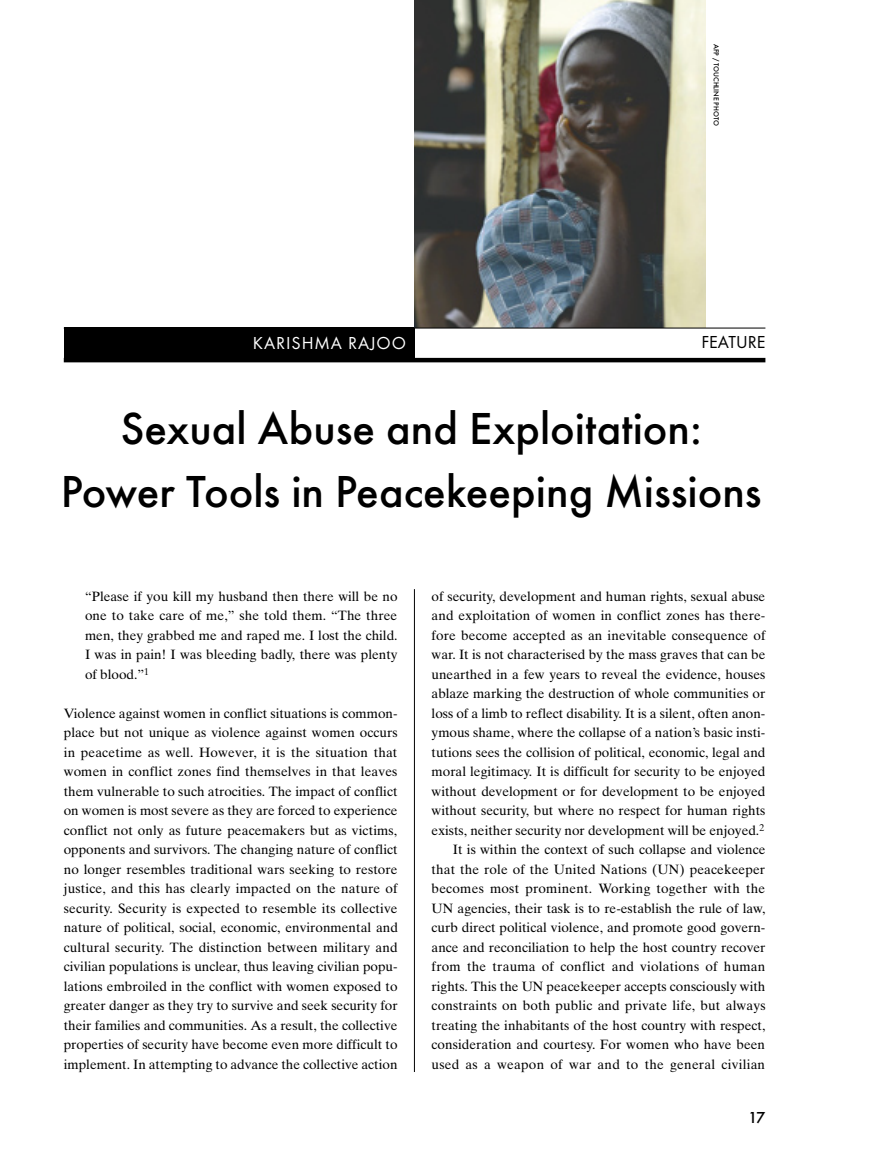
<style>
.page{position:relative;width:893px;height:1170px;background:#fff}
.page>*{position:absolute;margin:0;border:0;box-sizing:border-box;transform-origin:0 0}
.t1{font:500 46.5px/63px "Futura T";color:#000;text-align:center}
.t2{font:18px "Futura T";letter-spacing:.05em;color:#fff}
.t3{font:18px "Futura T";color:#000}
.t4{font:500 16.5px "Futura T";color:#000}
.t5{font:13.5px/19.5px "Times Ten";color:#000;text-align:justify}
.t6{font:500 7.5px "Futura T";color:#000}
</style>
<div class="page">
<hr style="left:64px;top:358px;width:701px;height:4px;background:#000">
<div style="left:64px;top:328px;width:350px;height:34px;background:#000"></div>
<img style="left:414px;top:0;width:292px;height:327px">
<hr style="left:414px;top:589px;width:1px;height:482px;background:#000">
<hr style="left:64px;top:327px;width:701px;height:1px;background:#000">
<p class="t2" style="left:253px;top:333px;width:155px">KARISHMA RAJOO</p>
<p class="t6" style="left:721px;top:44px;width:83px;rotate:90deg">AFP / TOUCHLINE PHOTO</p>
<p class="t3" style="left:701px;top:331px;width:65px">FEATURE</p>
<p class="t1" style="left:61px;top:397px;width:702px">Sexual Abuse and Exploitation:<br>Power Tools in Peacekeeping Missions</p>
<p class="t5" style="left:85px;top:586px;width:314px">“Please if you kill my husband then there will be no one to take care of me,” she told them. “The three men, they grabbed me and raped me. I lost the child.<br>I was in pain! I was bleeding badly, there was plenty of blood.”<sup>1</sup></p>
<p class="t5" style="left:64px;top:703px;width:336px">Violence against women in conflict situations is common&shy;place but not unique as violence against women occurs in peacetime as well. However, it is the situation that women in conflict zones find themselves in that leaves them vulnerable to such atrocities. The impact of conflict on women is most severe as they are forced to experience conflict not only as future peacemakers but as victims, opponents and survivors. The changing nature of conflict no longer resembles traditional wars seeking to restore justice, and this has clearly impacted on the nature of security. Security is expected to resemble its collective nature of political, social, economic, environmental and cultural security. The distinction between military and civilian populations is unclear, thus leaving civilian popu&shy;lations embroiled in the conflict with women exposed to greater danger as they try to survive and seek security for their families and communities. As a result, the collective properties of security have become even more difficult to implement. In attempting to advance the collective action</p>
<p class="t5" style="left:432px;top:586px;width:335px;text-align:right">of security, development and human rights, sexual abuse and exploitation of women in conflict zones has there&shy;fore become accepted as an inevitable consequence of war. It is not characterised by the mass graves that can be unearthed in a few years to reveal the evidence, houses ablaze marking the destruction of whole communities or loss of a limb to reflect disability. It is a silent, often anon&shy;ymous shame, where the collapse of a nation’s basic insti&shy;tutions sees the collision of political, economic, legal and moral legitimacy. It is difficult for security to be enjoyed without development or for development to be enjoyed without security, but where no respect for human rights exists, neither security nor development will be enjoyed.<sup>2<br></sup>It is within the context of such collapse and violence that the role of the United Nations (UN) peacekeeper becomes most prominent. Working together with the UN agencies, their task is to re-establish the rule of law, curb direct political violence, and promote good govern&shy;ance and reconciliation to help the host country recover from the trauma of conflict and violations of human rights. This the UN peacekeeper accepts consciously with constraints on both public and private life, but always treating the inhabitants of the host country with respect, consideration and courtesy. For women who have been used as a weapon of war and to the general civilian</p>
<p class="t4" style="left:748px;top:1108px;width:19px">17</p>
</div>
